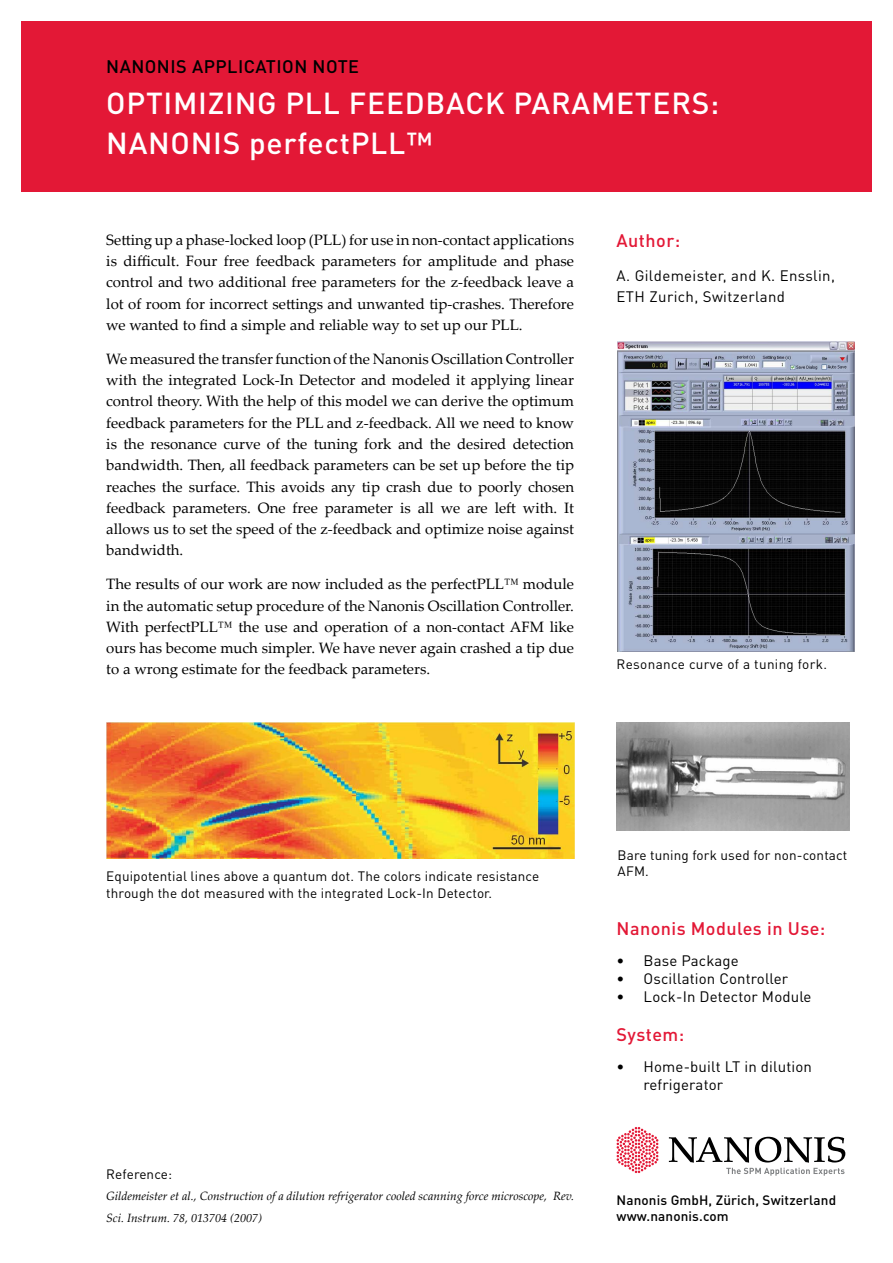
<style>
.page{position:relative;width:893px;height:1263px;background:#fff}
.page>*{position:absolute;margin:0;border:0;box-sizing:border-box;transform-origin:0 0}
.t1{font:500 30px/40.2px "DINOT";letter-spacing:.025em;color:#fff}
.t2{font:500 18px "DINOT";letter-spacing:.025em;color:#e31836}
.t3{font:500 18px "DINOT";letter-spacing:.025em;color:#000}
.t4{font:15px/21.3px "Palatino Linotype";color:#000;text-align:justify}
.t5{font:15px/18px "DINOT";letter-spacing:.01em;color:#000}
.t6{font:13.5px/16.2px "DINOT";letter-spacing:.01em;color:#000}
.t7{font:500 13.5px/16.2px "DINOT";letter-spacing:.01em;color:#000}
.t8{font:italic 12px/21.3px "Palatino Linotype";color:#000}
</style>
<div class="page">
<div style="left:21px;top:21px;width:851px;height:170px;background:#e31836"></div>
<svg style="left:669px;top:1137px;width:176px;height:39px"></svg>
<svg style="left:617px;top:1127px;width:42px;height:46px"></svg>
<img style="left:106px;top:723px;width:468px;height:136px">
<img style="left:617px;top:723px;width:233px;height:107px">
<img style="left:618px;top:341px;width:237px;height:310px">
<p class="t3" style="left:106px;top:55px;width:254px">NANONIS APPLICATION NOTE</p>
<h1 class="t1" style="left:106px;top:81px;width:614px">OPTIMIZING PLL FEEDBACK PARAMETERS:<br>NANONIS perfectPLL™</h1>
<p class="t4" style="left:106px;top:229px;width:469px">Setting up a phase-locked loop (PLL) for use in non-contact applications is difficult. Four free feedback parameters for amplitude and phase control and two additional free parameters for the z-feedback leave a lot of room for incorrect settings and unwanted tip-crashes. Therefore we wanted to find a simple and reliable way to set up our PLL.</p>
<p class="t4" style="left:106px;top:348px;width:469px">We measured the transfer function of the Nanonis Oscillation Controller with the integrated Lock-In Detector and modeled it applying linear control theory. With the help of this model we can derive the optimum feedback parameters for the PLL and z-feedback. All we need to know is the resonance curve of the tuning fork and the desired detection bandwidth. Then, all feedback parameters can be set up before the tip reaches the surface. This avoids any tip crash due to poorly chosen feedback parameters. One free parameter is all we are left with. It allows us to set the speed of the z-feedback and optimize noise against bandwidth.</p>
<p class="t4" style="left:106px;top:573px;width:469px">The results of our work are now included as the perfectPLL™ module in the automatic setup procedure of the Nanonis Oscillation Controller.<br>With perfectPLL™ the use and operation of a non-contact AFM like ours has become much simpler. We have never again crashed a tip due to a wrong estimate for the feedback parameters.</p>
<p class="t2" style="left:617px;top:228px;width:65px">Author:</p>
<p class="t5" style="left:617px;top:264px;width:220px;line-height:21.3px">A. Gildemeister, and K. Ensslin,<br>ETH Zurich, Switzerland</p>
<p class="t6" style="left:617px;top:655px;width:212px">Resonance curve of a tuning fork.</p>
<p class="t6" style="left:106px;top:868px;width:434px">Equipotential lines above a quantum dot. The colors indicate resistance through the dot measured with the integrated Lock-In Detector.</p>
<p class="t6" style="left:106px;top:1165px;width:67px">Reference:</p>
<p class="t8" style="left:106px;top:1185px;width:469px">Gildemeister et al., Construction of a dilution refrigerator cooled scanning force microscope, Rev.<br>Sci. Instrum. 78, 013704 (2007)</p>
<p class="t6" style="left:618px;top:846px;width:231px">Bare tuning fork used for non-contact<br>AFM.</p>
<p class="t2" style="left:617px;top:916px;width:210px">Nanonis Modules in Use:</p>
<p class="t5" style="left:644px;top:951px;width:169px">Base Package<br>Oscillation Controller<br>Lock-In Detector Module</p>
<p class="t2" style="left:617px;top:1022px;width:69px">System:</p>
<p class="t5" style="left:644px;top:1057px;width:170px">Home-built LT in dilution refrigerator</p>
<p class="t5" style="left:617px;top:951px;width:9px;text-align:justify">• • •</p>
<p class="t5" style="left:617px;top:1057px;width:9px">•</p>
<p class="t7" style="left:617px;top:1192px;width:221px">Nanonis GmbH, Zürich, Switzerland www.nanonis.com</p>
</div>
